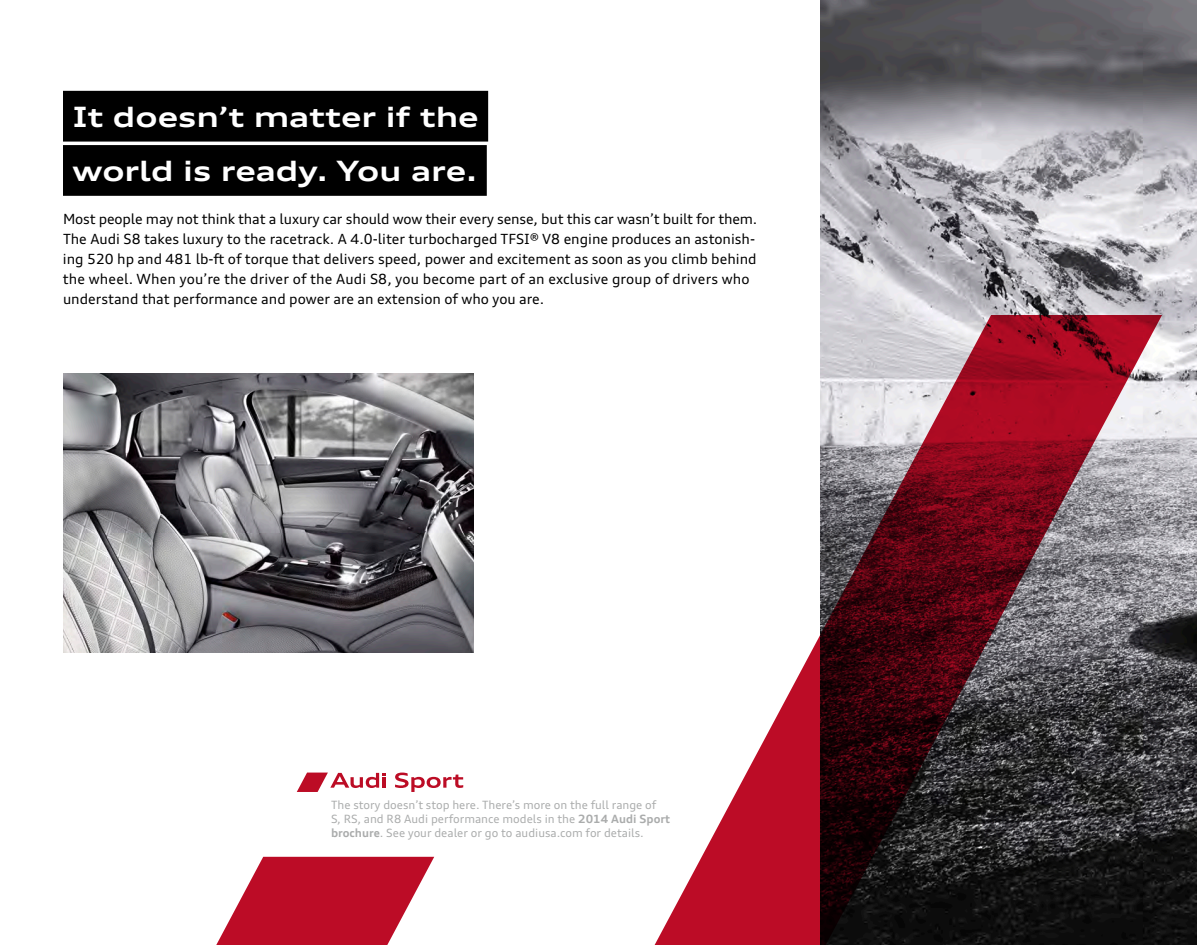
<style>
.page{position:relative;width:1197px;height:945px;background:#fff}
.page>*{position:absolute;margin:0;border:0;box-sizing:border-box;transform-origin:0 0}
.t1{font:700 expanded 28px/54.2px "Audi Type";color:#fff}
.t2{font:14px/19.9px "Audi Type";color:#000}
.t3{font:11.38px/14px "Audi Type";color:#aaacac}
.s1{font-weight:700}
</style>
<div class="page">
<img style="left:821px;top:0;width:376px;height:945px">
<img style="left:63px;top:373px;width:410px;height:280px">
<svg style="left:654px;top:315px;width:508px;height:630px"></svg>
<svg style="left:216px;top:857px;width:218px;height:88px"></svg>
<div style="left:63px;top:91px;width:425px;height:51px;background:#000"></div>
<div style="left:63px;top:145px;width:424px;height:51px;background:#000"></div>
<svg style="left:395px;top:773px;width:68px;height:19px"></svg>
<svg style="left:297px;top:773px;width:89px;height:19px"></svg>
<h1 class="t1" style="left:73px;top:89px;width:408px">It doesn’t matter if the world is ready. You are.</h1>
<p class="t2" style="left:63px;top:209px;width:696px">Most people may not think that a luxury car should wow their every sense, but this car wasn’t built for them.<br>The Audi S8 takes luxury to the racetrack. A 4.0-liter turbocharged TFSI® V8 engine produces an astonish&shy;ing 520 hp and 481 lb-ft of torque that delivers speed, power and excitement as soon as you climb behind the wheel. When you’re the driver of the Audi S8, you become part of an exclusive group of drivers who understand that performance and power are an extension of who you are.</p>
<p class="t3" style="left:331px;top:798px;width:341px">The story doesn’t stop here. There’s more on the full range of<br>S, RS, and R8 Audi performance models in the <span class="s1">2014 Audi Sport brochure</span>. See your dealer or go to audiusa.com for details.</p>
</div>
